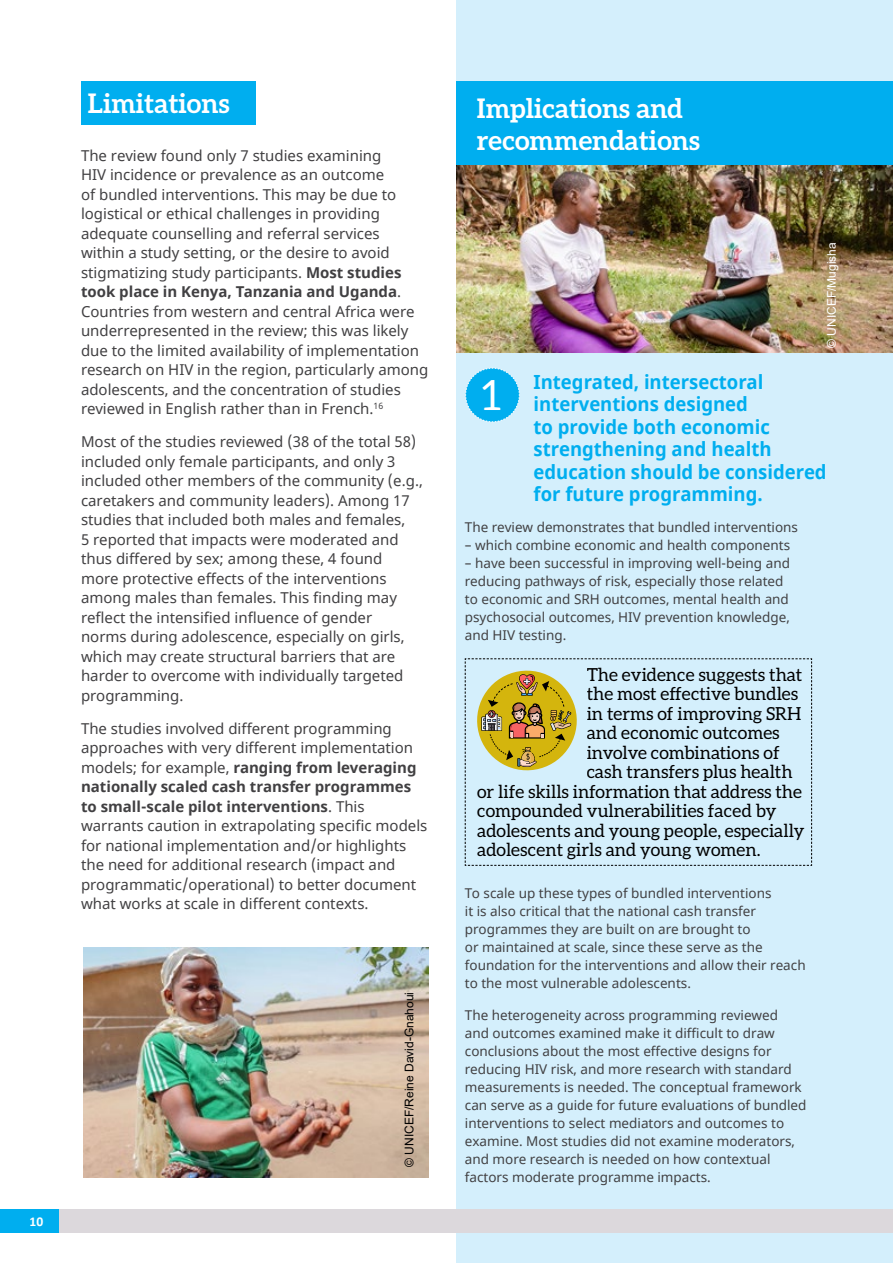
<style>
.page{position:relative;width:893px;height:1263px;background:#fff}
.page>*{position:absolute;margin:0;border:0;box-sizing:border-box;transform-origin:0 0}
.t1{font:41.7px "Aleo";color:#fff}
.t2{font:700 27px/32.4px "Aleo";color:#fff}
.t3{font:700 19.5px/22.5px "Noto Sans";color:#00aeef;scale:.95 1}
.t4{font:18px "Aleo";color:#000}
.t5{font:15px/19.5px "Noto Sans";color:#414042}
.t6{font:13.5px/18px "Noto Sans";color:#414042}
.t7{font:700 13.5px "Calibri";color:#fff}
.t8{font:12px "Arial";color:#000}
.t9{font:12px "Arial";color:#fff}
.s1{font-weight:700}
</style>
<div class="page">
<div style="left:0;top:1210px;width:60px;height:23px;background:#00aeef"></div>
<div style="left:457px;top:0;width:436px;height:1263px;background:#d4effc"></div>
<div style="left:81px;top:81px;width:175px;height:43px;background:#00aeef"></div>
<div style="left:457px;top:81px;width:436px;height:84px;background:#00aeef"></div>
<hr style="left:892px;top:0;width:1px;height:806px;background:#3f4892">
<svg style="left:465px;top:367px;width:55px;height:56px"></svg>
<div style="left:60px;top:1210px;width:833px;height:23px;background:#dcd8dc"></div>
<img style="left:84px;top:947px;width:344px;height:230px">
<img style="left:457px;top:165px;width:436px;height:188px">
<svg style="left:465px;top:658px;width:347px;height:208px"></svg>
<p class="t7" style="left:30px;top:1212px;width:15px">10</p>
<h2 class="t2" style="left:88px;top:87px;width:143px">Limitations</h2>
<p class="t5" style="left:81px;top:146px;width:349px">The review found only 7 studies examining<br>HIV incidence or prevalence as an outcome<br>of bundled interventions. This may be due to logistical or ethical challenges in providing adequate counselling and referral services<br>within a study setting, or the desire to avoid stigmatizing study participants. <span class="s1">Most studies took place in Kenya, Tanzania and Uganda</span>.<br>Countries from western and central Africa were underrepresented in the review; this was likely due to the limited availability of implementation research on HIV in the region, particularly among adolescents, and the concentration of studies reviewed in English rather than in French.<sup>16</sup></p>
<p class="t5" style="left:81px;top:433px;width:343px">Most of the studies reviewed (38 of the total 58) included only female participants, and only 3 included other members of the community (e.g., caretakers and community leaders). Among 17 studies that included both males and females,<br>5 reported that impacts were moderated and thus differed by sex; among these, 4 found more protective effects of the interventions among males than females. This finding may reflect the intensified influence of gender<br>norms during adolescence, especially on girls, which may create structural barriers that are harder to overcome with individually targeted programming.</p>
<p class="t5" style="left:81px;top:719px;width:348px">The studies involved different programming approaches with very different implementation models; for example, <span class="s1">ranging from leveraging nationally scaled cash transfer programmes to small-scale pilot interventions</span>. This warrants caution in extrapolating specific models for national implementation and/or highlights the need for additional research (impact and programmatic/operational) to better document what works at scale in different contexts.</p>
<p class="t8" style="left:401px;top:1167px;width:176px;rotate:-90deg">© UNICEF/Reine David-Gnahoui</p>
<h2 class="t2" style="left:477px;top:91px;width:224px">Implications and recommendations</h2>
<p class="t9" style="left:823px;top:348px;width:107px;rotate:-90deg">© UNICEF/Mugisha</p>
<h1 class="t1" style="left:482px;top:372px;width:21px">1</h1>
<h3 class="t3" style="left:534px;top:371px;width:310px">Integrated, intersectoral interventions designed<br>to provide both economic strengthening and health education should be considered for future programming.</h3>
<p class="t6" style="left:465px;top:519px;width:335px">The review demonstrates that bundled interventions</p>
<p class="t6" style="left:465px;top:537px;width:327px">– which combine economic and health components</p>
<p class="t6" style="left:465px;top:555px;width:327px">– have been successful in improving well-being and reducing pathways of risk, especially those related to economic and SRH outcomes, mental health and psychosocial outcomes, HIV prevention knowledge, and HIV testing.</p>
<p class="t4" style="left:587px;top:664px;width:217px">The evidence suggests that</p>
<p class="t4" style="left:587px;top:684px;width:213px">the most effective bundles</p>
<p class="t4" style="left:587px;top:703px;width:216px">in terms of improving SRH</p>
<p class="t4" style="left:587px;top:723px;width:194px">and economic outcomes</p>
<p class="t4" style="left:587px;top:742px;width:195px">involve combinations of</p>
<p class="t4" style="left:587px;top:762px;width:208px">cash transfers plus health</p>
<p class="t4" style="left:477px;top:781px;width:326px">or life skills information that address the</p>
<p class="t4" style="left:477px;top:801px;width:301px">compounded vulnerabilities faced by</p>
<p class="t4" style="left:477px;top:820px;width:329px">adolescents and young people, especially</p>
<p class="t4" style="left:477px;top:840px;width:285px">adolescent girls and young women.</p>
<p class="t6" style="left:465px;top:885px;width:342px">To scale up these types of bundled interventions<br>it is also critical that the national cash transfer programmes they are built on are brought to<br>or maintained at scale, since these serve as the foundation for the interventions and allow their reach to the most vulnerable adolescents.</p>
<p class="t6" style="left:465px;top:1006px;width:343px">The heterogeneity across programming reviewed<br>and outcomes examined make it difficult to draw conclusions about the most effective designs for reducing HIV risk, and more research with standard measurements is needed. The conceptual framework can serve as a guide for future evaluations of bundled interventions to select mediators and outcomes to examine. Most studies did not examine moderators, and more research is needed on how contextual factors moderate programme impacts.</p>
</div>
